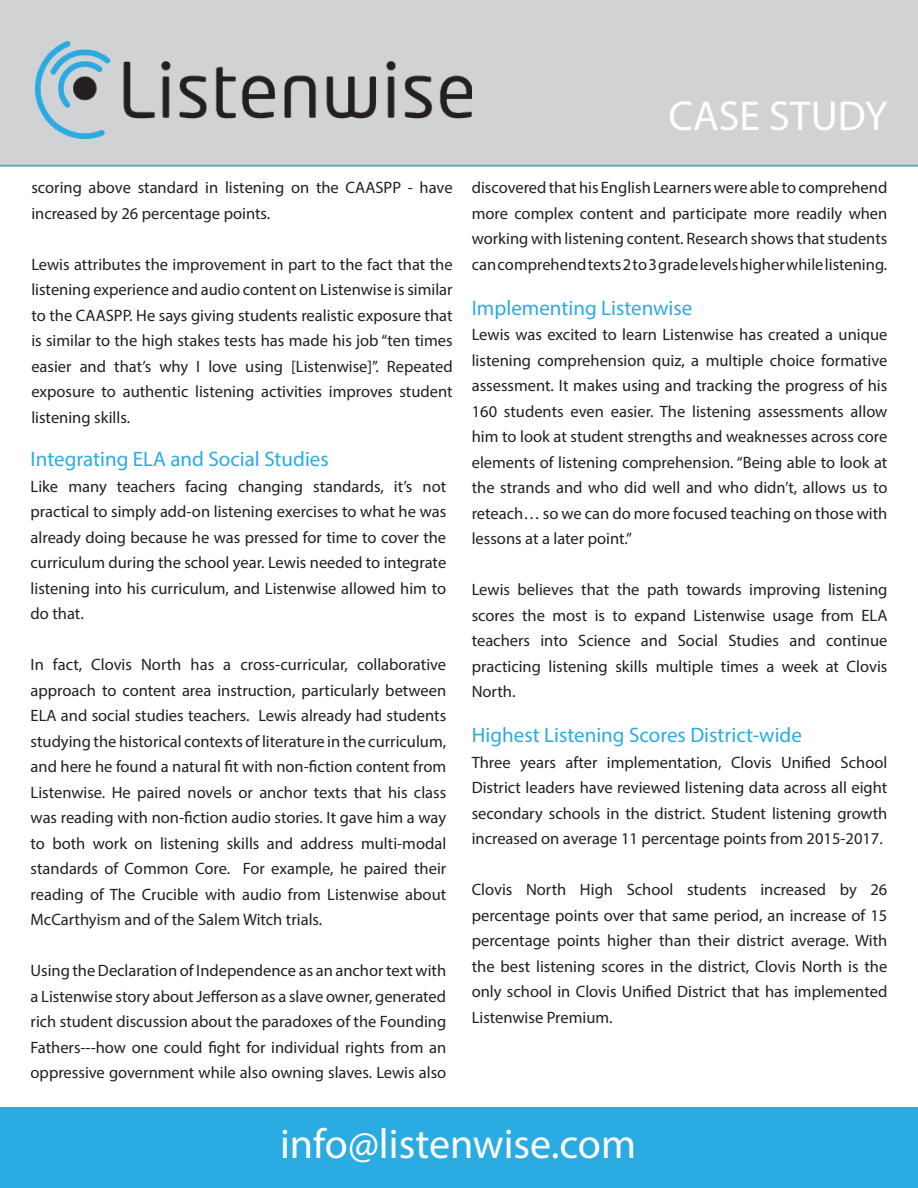
<style>
.page{position:relative;width:918px;height:1188px;background:#fff}
.page>*{position:absolute;margin:0;border:0;box-sizing:border-box;transform-origin:0 0}
.t1{font:42px "Myriad Pro";color:#fff}
.t2{font:21px "Myriad Pro";color:#2aabe1}
.t3{font:16.5px/25.5px "Myriad Pro";color:#231f20;text-align:justify}
</style>
<div class="page">
<div style="left:0;top:0;width:918px;height:166px;background:#d1d2d4"></div>
<div style="left:0;top:1108px;width:918px;height:80px;background:#2aabe1"></div>
<hr style="left:0;top:165px;width:918px;height:1px;background:#2aabe1">
<img style="left:35px;top:42px;width:437px;height:96px">
<p class="t1" style="left:669px;top:90px;width:220px">CASE STUDY</p>
<p class="t3" style="left:31px;top:175px;width:423px">scoring above standard in listening on the CAASPP - have increased by 26 percentage points.</p>
<p class="t3" style="left:31px;top:251px;width:423px">Lewis attributes the improvement in part to the fact that the listening experience and audio content on Listenwise is similar to the CAASPP. He says giving students realistic exposure that is similar to the high stakes tests has made his job “ten times easier and that’s why I love using [Listenwise]”. Repeated exposure to authentic listening activities improves student listening skills.</p>
<p class="t2" style="left:31px;top:446px;width:300px">Integrating ELA and Social Studies</p>
<p class="t3" style="left:31px;top:473px;width:417px">Like many teachers facing changing standards, it’s not practical to simply add-on listening exercises to what he was already doing because he was pressed for time to cover the curriculum during the school year. Lewis needed to integrate listening into his curriculum, and Listenwise allowed him to do that.</p>
<p class="t3" style="left:31px;top:652px;width:417px">In fact, Clovis North has a cross-curricular, collaborative approach to content area instruction, particularly between ELA and social studies teachers. Lewis already had students studying the historical contexts of literature in the curriculum, and here he found a natural fit with non-fiction content from Listenwise. He paired novels or anchor texts that his class was reading with non-fiction audio stories. It gave him a way to both work on listening skills and address multi-modal standards of Common Core. For example, he paired their reading of The Crucible with audio from Listenwise about McCarthyism and of the Salem Witch trials.</p>
<p class="t3" style="left:31px;top:958px;width:417px">Using the Declaration of Independence as an anchor text with a Listenwise story about Jefferson as a slave owner, generated rich student discussion about the paradoxes of the Founding Fathers---how one could fight for individual rights from an oppressive government while also owning slaves. Lewis also</p>
<p class="t3" style="left:472px;top:175px;width:417px">discovered that his English Learners were able to comprehend more complex content and participate more readily when working with listening content. Research shows that students can comprehend texts 2 to 3 grade levels higher while listening.</p>
<p class="t2" style="left:472px;top:295px;width:222px">Implementing Listenwise</p>
<p class="t3" style="left:472px;top:322px;width:417px">Lewis was excited to learn Listenwise has created a unique listening comprehension quiz, a multiple choice formative assessment. It makes using and tracking the progress of his 160 students even easier. The listening assessments allow him to look at student strengths and weaknesses across core elements of listening comprehension. “Being able to look at the strands and who did well and who didn’t, allows us to reteach… so we can do more focused teaching on those with lessons at a later point.”</p>
<p class="t3" style="left:472px;top:577px;width:417px">Lewis believes that the path towards improving listening scores the most is to expand Listenwise usage from ELA teachers into Science and Social Studies and continue practicing listening skills multiple times a week at Clovis North.</p>
<p class="t2" style="left:472px;top:722px;width:332px">Highest Listening Scores District-wide</p>
<p class="t3" style="left:472px;top:749px;width:417px">Three years after implementation, Clovis Unified School District leaders have reviewed listening data across all eight secondary schools in the district. Student listening growth increased on average 11 percentage points from 2015-2017.</p>
<p class="t3" style="left:472px;top:877px;width:417px">Clovis North High School students increased by 26 percentage points over that same period, an increase of 15 percentage points higher than their district average. With the best listening scores in the district, Clovis North is the only school in Clovis Unified District that has implemented Listenwise Premium.</p>
<p class="t1" style="left:280px;top:1118px;width:357px">info@listenwise.com</p>
</div>
